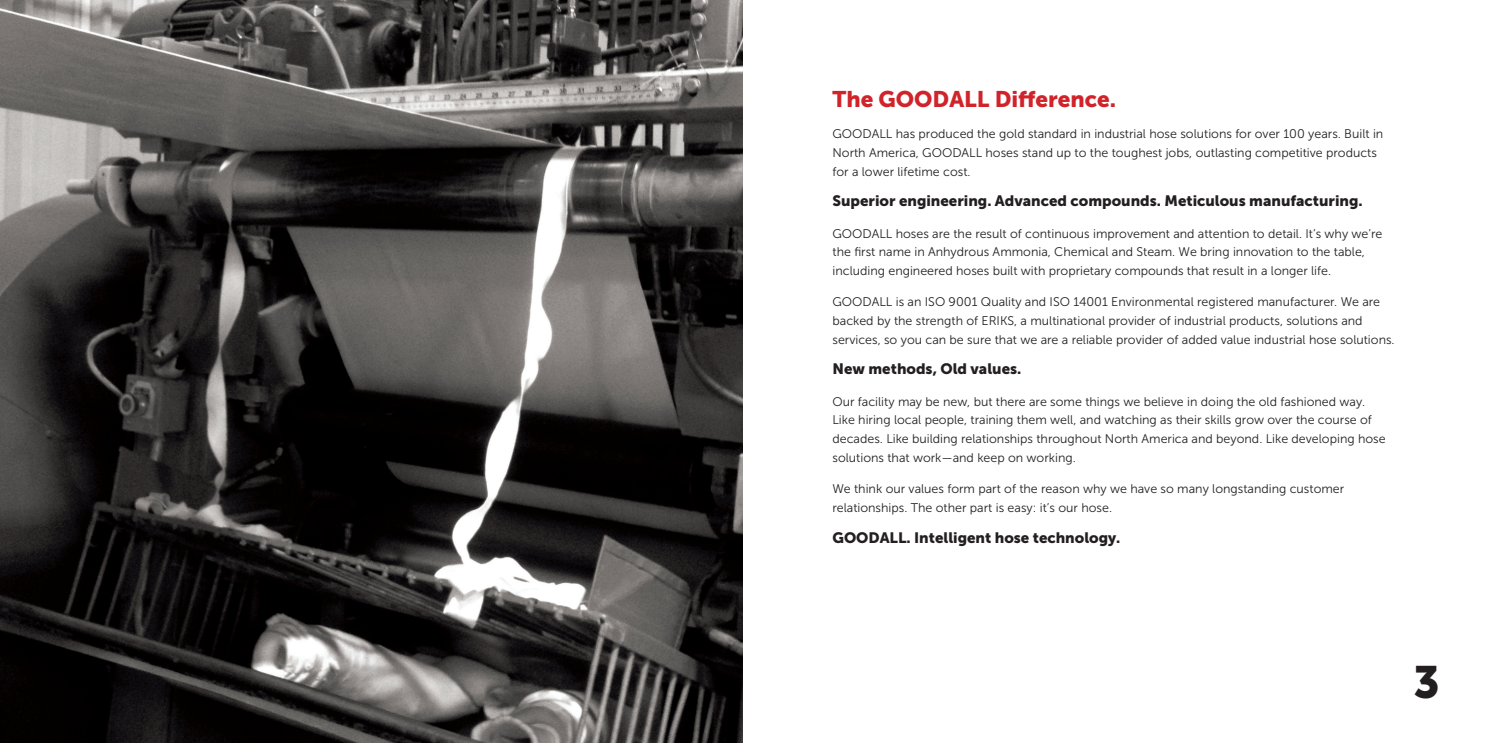
<style>
.page{position:relative;width:1485px;height:743px;background:#fff}
.page>*{position:absolute;margin:0;border:0;box-sizing:border-box;transform-origin:0 0}
.t1{font:45px "Museo Sans 900";color:#231f20}
.t2{font:22.5px "Museo Sans 900";color:#d1232a}
.t3{font:15px "Museo Sans 900";color:#231f20}
.t4{font:12.5px/18.8px "Museo Sans 300";color:#231f20}
</style>
<div class="page">
<img style="left:0;top:0;width:742px;height:742px">
<h2 class="t2" style="left:832px;top:86px;width:285px">The GOODALL Difference.</h2>
<p class="t4" style="left:832px;top:125px;width:552px">GOODALL has produced the gold standard in industrial hose solutions for over 100 years. Built in<br>North America, GOODALL hoses stand up to the toughest jobs, outlasting competitive products for a lower lifetime cost.</p>
<p class="t3" style="left:832px;top:192px;width:532px">Superior engineering. Advanced compounds. Meticulous manufacturing.</p>
<p class="t4" style="left:832px;top:224px;width:551px">GOODALL hoses are the result of continuous improvement and attention to detail. It’s why we’re the first name in Anhydrous Ammonia, Chemical and Steam. We bring innovation to the table, including engineered hoses built with proprietary compounds that result in a longer life.</p>
<p class="t4" style="left:832px;top:293px;width:564px">GOODALL is an ISO 9001 Quality and ISO 14001 Environmental registered manufacturer. We are backed by the strength of ERIKS, a multinational provider of industrial products, solutions and services, so you can be sure that we are a reliable provider of added value industrial hose solutions.</p>
<p class="t3" style="left:832px;top:360px;width:190px">New methods, Old values.</p>
<p class="t4" style="left:832px;top:392px;width:555px">Our facility may be new, but there are some things we believe in doing the old fashioned way.<br>Like hiring local people, training them well, and watching as their skills grow over the course of decades. Like building relationships throughout North America and beyond. Like developing hose solutions that work—and keep on working.</p>
<p class="t4" style="left:832px;top:479px;width:513px">We think our values form part of the reason why we have so many longstanding customer relationships. The other part is easy: it’s our hose.</p>
<p class="t3" style="left:832px;top:529px;width:289px">GOODALL. Intelligent hose technology.</p>
<h1 class="t1" style="left:1414px;top:656px;width:28px">3</h1>
</div>
